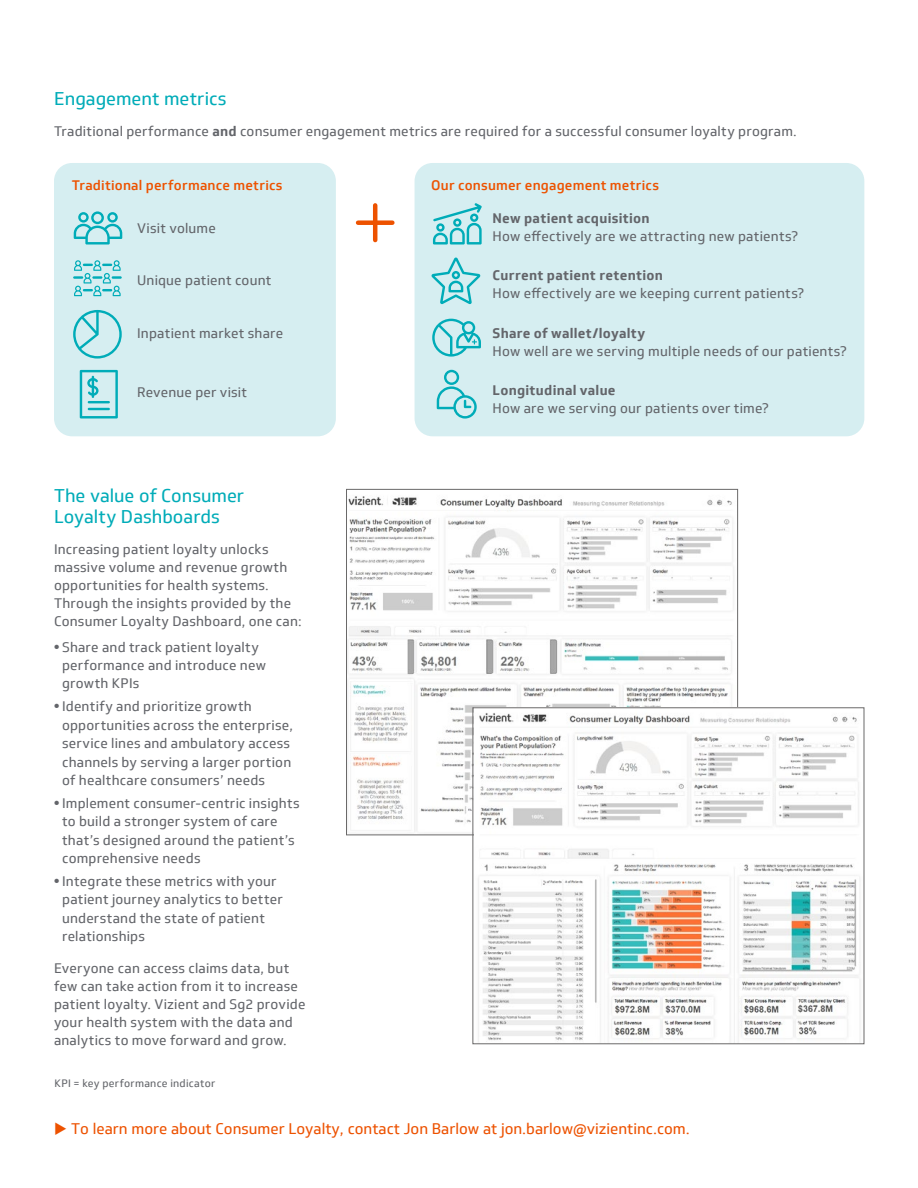
<style>
.page{position:relative;width:918px;height:1188px;background:#fff}
.page>*{position:absolute;margin:0;border:0;box-sizing:border-box;transform-origin:0 0}
.t1{font:18px/21px "Soleto";color:#00acb8}
.t2{font:15px "Soleto";color:#ed5200}
.t3{font:13.5px/18.5px "Soleto";letter-spacing:.015em;color:#63656a}
.t4{font:700 13.5px "Soleto";letter-spacing:.015em;color:#63656a}
.t5{font:500 13.5px "Soleto";letter-spacing:.015em;color:#ed5200}
.t6{font:10.5px "Soleto";letter-spacing:.025em;color:#63656a}
.s1{font-weight:700}
.s2{font-family:"Gill Sans Std";font-weight:700;font-size:15px}
</style>
<div class="page">
<div style="left:415px;top:163px;width:449px;height:273px;background:#d6eef1;border-radius:18px"></div>
<div style="left:54px;top:163px;width:282px;height:273px;background:#d6eef1;border-radius:18px"></div>
<div style="left:358px;top:220px;width:34px;height:5px;background:#ed5200"></div>
<hr style="left:373px;top:205px;width:4px;height:35px;background:#ed5200">
<svg style="left:431px;top:258px;width:49px;height:46px"></svg>
<svg style="left:433px;top:203px;width:49px;height:42px"></svg>
<svg style="left:74px;top:211px;width:48px;height:34px"></svg>
<svg style="left:73px;top:260px;width:49px;height:36px"></svg>
<svg style="left:437px;top:370px;width:40px;height:49px"></svg>
<svg style="left:80px;top:370px;width:38px;height:48px"></svg>
<svg style="left:73px;top:310px;width:49px;height:49px"></svg>
<svg style="left:432px;top:319px;width:49px;height:38px"></svg>
<img style="left:348px;top:496px;width:386px;height:336px">
<img style="left:475px;top:709px;width:385px;height:333px">
<div style="left:472px;top:707px;width:392px;height:337px;border:1px solid #6a6969"></div>
<h1 class="t1" style="left:54px;top:88px;width:174px">Engagement metrics</h1>
<p class="t3" style="left:54px;top:122px;width:744px">Traditional performance <span class="s1">and</span> consumer engagement metrics are required for a successful consumer loyalty program.</p>
<p class="t5" style="left:72px;top:177px;width:212px">Traditional performance metrics</p>
<p class="t5" style="left:431px;top:177px;width:229px">Our consumer engagement metrics</p>
<p class="t3" style="left:137px;top:219px;width:80px">Visit volume</p>
<p class="t4" style="left:493px;top:209px;width:158px">New patient acquisition</p>
<p class="t3" style="left:493px;top:227px;width:307px">How effectively are we attracting new patients?</p>
<p class="t4" style="left:493px;top:267px;width:172px">Current patient retention</p>
<p class="t3" style="left:493px;top:284px;width:313px">How effectively are we keeping current patients?</p>
<p class="t4" style="left:493px;top:324px;width:154px">Share of wallet/loyalty</p>
<p class="t3" style="left:493px;top:342px;width:356px">How well are we serving multiple needs of our patients?</p>
<p class="t4" style="left:493px;top:382px;width:125px">Longitudinal value</p>
<p class="t3" style="left:493px;top:399px;width:278px">How are we serving our patients over time?</p>
<p class="t3" style="left:137px;top:271px;width:136px">Unique patient count</p>
<p class="t3" style="left:137px;top:325px;width:148px">Inpatient market share</p>
<p class="t3" style="left:137px;top:383px;width:112px">Revenue per visit</p>
<h1 class="t1" style="left:54px;top:485px;width:192px">The value of Consumer<br>Loyalty Dashboards</h1>
<p class="t3" style="left:54px;top:541px;width:249px;line-height:18px">Increasing patient loyalty unlocks massive volume and revenue growth opportunities for health systems.<br>Through the insights provided by the Consumer Loyalty Dashboard, one can:</p>
<p class="t3" style="left:62px;top:638px;width:205px;text-indent:-8px"><span class="s2">•</span> Share and track patient loyalty performance and introduce new growth KPIs</p>
<p class="t3" style="left:62px;top:697px;width:232px;text-indent:-8px"><span class="s2">•</span> Identify and prioritize growth opportunities across the enterprise, service lines and ambulatory access channels by serving a larger portion of healthcare consumers’ needs</p>
<p class="t3" style="left:62px;top:794px;width:239px;text-indent:-8px"><span class="s2">•</span> Implement consumer-centric insights to build a stronger system of care that’s designed around the patient’s comprehensive needs</p>
<p class="t3" style="left:62px;top:872px;width:222px;text-indent:-8px"><span class="s2">•</span> Integrate these metrics with your patient journey analytics to better understand the state of patient relationships</p>
<p class="t3" style="left:54px;top:959px;width:253px;line-height:18px">Everyone can access claims data, but few can take action from it to increase patient loyalty. Vizient and Sg2 provide your health system with the data and analytics to move forward and grow.</p>
<p class="t6" style="left:55px;top:1077px;width:162px">KPI = key performance indicator</p>
<p class="t2" style="left:54px;top:1119px;width:637px">◆ To learn more about Consumer Loyalty, contact Jon Barlow at jon.barlow@vizientinc.com.</p>
</div>
